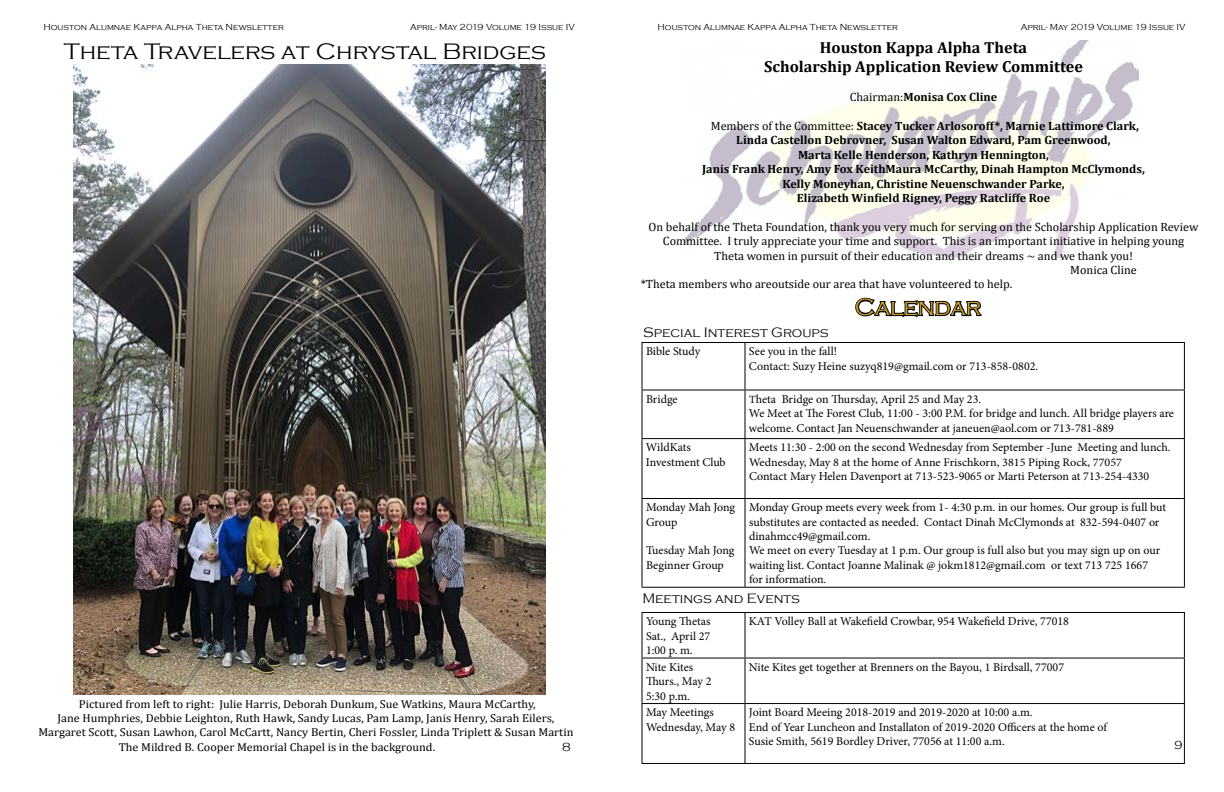
<style>
.page{position:relative;width:1224px;height:792px;background:#fff}
.page>*{position:absolute;margin:0;border:0;box-sizing:border-box;transform-origin:0 0}
.t1{font:300 24px "Copperplate Gothic";color:#d2a32a}
.t2{font:300 23px "Copperplate Gothic";color:#000;scale:1.05 1}
.t3{font:700 16px/19.2px "Cambria";color:#000;text-align:center}
.t4{font:300 14px "Copperplate Gothic";color:#000}
.t5{font:12px/14.4px "Minion Pro";color:#000}
.t6{font:700 12px/14.4px "Cambria";color:#000;text-align:center}
.t7{font:12px "Cambria";color:#000}
.t8{font:300 12px "Copperplate Gothic";color:#000}
.t9{font:11.6px "Minion Pro";letter-spacing:-.005em;color:#000;scale:1.04 1}
.t10{font:11.5px "Cambria";color:#000;scale:1.05 1}
.t11{font:300 9px "Copperplate Gothic";color:#000}
.s1{font-weight:400}
.s2{font-size:11px}
</style>
<div class="page">
<hr style="left:642px;top:342px;width:103px;height:1px;background:#000">
<hr style="left:642px;top:343px;width:1px;height:47px;background:#000">
<hr style="left:745px;top:342px;width:440px;height:1px;background:#000">
<hr style="left:745px;top:343px;width:1px;height:47px;background:#000">
<hr style="left:1184px;top:343px;width:1px;height:47px;background:#000">
<hr style="left:642px;top:390px;width:103px;height:1px;background:#000">
<hr style="left:642px;top:391px;width:1px;height:47px;background:#000">
<hr style="left:745px;top:390px;width:440px;height:1px;background:#000">
<hr style="left:745px;top:391px;width:1px;height:47px;background:#000">
<hr style="left:1184px;top:391px;width:1px;height:47px;background:#000">
<hr style="left:642px;top:438px;width:103px;height:1px;background:#000">
<hr style="left:642px;top:439px;width:1px;height:59px;background:#000">
<hr style="left:745px;top:438px;width:440px;height:1px;background:#000">
<hr style="left:745px;top:439px;width:1px;height:59px;background:#000">
<hr style="left:1184px;top:439px;width:1px;height:59px;background:#000">
<hr style="left:642px;top:498px;width:103px;height:1px;background:#000">
<hr style="left:642px;top:499px;width:1px;height:88px;background:#000">
<hr style="left:745px;top:498px;width:440px;height:1px;background:#000">
<hr style="left:745px;top:499px;width:1px;height:88px;background:#000">
<hr style="left:1184px;top:499px;width:1px;height:88px;background:#000">
<hr style="left:642px;top:587px;width:103px;height:1px;background:#000">
<hr style="left:745px;top:587px;width:440px;height:1px;background:#000">
<svg style="left:855px;top:297px;width:127px;height:20px"></svg>
<hr style="left:642px;top:612px;width:103px;height:1px;background:#000">
<hr style="left:642px;top:613px;width:1px;height:45px;background:#000">
<hr style="left:745px;top:612px;width:440px;height:1px;background:#000">
<hr style="left:745px;top:613px;width:1px;height:45px;background:#000">
<hr style="left:1184px;top:613px;width:1px;height:45px;background:#000">
<hr style="left:642px;top:658px;width:103px;height:1px;background:#000">
<hr style="left:642px;top:659px;width:1px;height:44px;background:#000">
<hr style="left:745px;top:658px;width:440px;height:1px;background:#000">
<hr style="left:745px;top:659px;width:1px;height:44px;background:#000">
<hr style="left:1184px;top:659px;width:1px;height:44px;background:#000">
<hr style="left:642px;top:703px;width:103px;height:1px;background:#000">
<hr style="left:642px;top:704px;width:1px;height:59px;background:#000">
<hr style="left:745px;top:703px;width:440px;height:1px;background:#000">
<hr style="left:745px;top:704px;width:1px;height:59px;background:#000">
<hr style="left:1184px;top:704px;width:1px;height:59px;background:#000">
<hr style="left:642px;top:763px;width:103px;height:1px;background:#000">
<hr style="left:745px;top:763px;width:440px;height:1px;background:#000">
<img style="left:685px;top:41px;width:453px;height:217px">
<img style="left:73px;top:65px;width:473px;height:630px">
<p class="t11" style="left:44px;top:23px;width:242px">Houston Alumnae Kappa Alpha Theta Newsletter</p>
<p class="t11" style="left:410px;top:23px;width:166px">April- May 2019 Volume 19 Issue IV</p>
<p class="t11" style="left:658px;top:23px;width:242px">Houston Alumnae Kappa Alpha Theta Newsletter</p>
<p class="t11" style="left:1021px;top:23px;width:166px">April- May 2019 Volume 19 Issue IV</p>
<h2 class="t2" style="left:64px;top:39px;width:461px">Theta Travelers at Chrystal Bridges</h2>
<h3 class="t3" style="left:764px;top:38px;width:320px">Houston Kappa Alpha Theta<br>Scholarship Application Review Committee</h3>
<p class="t6" style="left:850px;top:90px;width:149px"><span class="s1">Chairman:</span>Monisa Cox Cline</p>
<p class="t6" style="left:702px;top:118px;width:444px"><span class="s1">Members of the Committee:</span> Stacey Tucker Arlosoroff*, Marnie Lattimore Clark, Linda Castellon Debrovner, Susan Walton Edward, Pam Greenwood,<br>Marta Kelle Henderson, Kathryn Hennington,<br>Janis Frank Henry, Amy Fox KeithMaura McCarthy, Dinah Hampton McClymonds, Kelly Moneyhan, Christine Neuenschwander Parke,<br>Elizabeth Winfield Rigney, Peggy Ratcliffe Roe</p>
<p class="t7" style="left:649px;top:220px;width:551px">On behalf of the Theta Foundation, thank you very much for serving on the Scholarship Application Review</p>
<p class="t7" style="left:663px;top:234px;width:523px">Committee. I truly appreciate your time and support. This is an important initiative in helping young</p>
<p class="t7" style="left:714px;top:248px;width:420px">Theta women in pursuit of their education and their dreams ~ and we thank you!</p>
<p class="t7" style="left:1070px;top:263px;width:68px">Monica Cline</p>
<p class="t7" style="left:641px;top:277px;width:373px">*Theta members who areoutside our area that have volunteered to help.</p>
<p class="t4" style="left:643px;top:325px;width:187px">Special Interest Groups</p>
<h1 class="t1" style="left:855px;top:294px;width:128px">Calendar</h1>
<p class="t5" style="left:646px;top:344px;width:56px">Bible Study</p>
<p class="t5" style="left:749px;top:344px;width:291px">See you in the fall!<br>Contact: Suzy Heine suzyq819@gmail.com or 713-858-0802.</p>
<p class="t5" style="left:646px;top:392px;width:33px">Bridge</p>
<p class="t5" style="left:749px;top:392px;width:427px"><span class="s2">T</span>heta Bridge on Thursday, April 25 and May 23.<br>We Meet at The Forest Club, 11:00 - 3:00 P.M. for bridge and lunch. All bridge players are welcome. Contact Jan Neuenschwander at janeuen@aol.com or 713-781-889</p>
<p class="t5" style="left:646px;top:440px;width:81px">WildKats<br>Investment Club</p>
<p class="t5" style="left:749px;top:440px;width:423px">Meets 11:30 - 2:00 on the second Wednesday from September -June Meeting and lunch.</p>
<p class="t9" style="left:749px;top:454px;width:360px">Wednesday, May 8 at the home of Anne Frischkorn, 3815 Piping Rock, 77057</p>
<p class="t5" style="left:749px;top:469px;width:402px">Contact Mary Helen Davenport at 713-523-9065 or Marti Peterson at 713-254-4330</p>
<p class="t5" style="left:646px;top:500px;width:91px">Monday Mah Jong<br>Group</p>
<p class="t5" style="left:646px;top:543px;width:90px">Tuesday Mah Jong<br>Beginner Group</p>
<p class="t5" style="left:749px;top:500px;width:419px">Monday Group meets every week from 1- 4:30 p.m. in our homes. Our group is full but substitutes are contacted as needed. Contact Dinah McClymonds at 832-594-0407 or dinahmcc49@gmail.com.<br>We meet on every Tuesday at 1 p.m. Our group is full also but you may sign up on our waiting list. Contact Joanne Malinak @ jokm1812@gmail.com or text 713 725 1667<br>for information.</p>
<p class="t4" style="left:642px;top:591px;width:159px">Meetings and Events</p>
<p class="t5" style="left:646px;top:614px;width:66px;text-align:justify">Young Thetas Sat., April 27<br>1:00 p. m.</p>
<p class="t5" style="left:749px;top:614px;width:322px">KAT Volley Ball at Wakefield Crowbar, 954 Wakefield Drive, 77018</p>
<p class="t5" style="left:646px;top:660px;width:67px">Nite Kites<br>Thurs., May 2<br>5:30 p.m.</p>
<p class="t5" style="left:749px;top:660px;width:317px">Nite Kites get together at Brenners on the Bayou, 1 Birdsall, 77007</p>
<p class="t5" style="left:646px;top:705px;width:91px">May Meetings<br>Wednesday, May 8</p>
<p class="t5" style="left:749px;top:705px;width:360px">Joint Board Meeing 2018-2019 and 2019-2020 at 10:00 a.m.<br>End of Year Luncheon and Installaton of 2019-2020 Officers at the home of<br>Susie Smith, 5619 Bordley Driver, 77056 at 11:00 a.m.</p>
<p class="t10" style="left:79px;top:697px;width:436px">Pictured from left to right: Julie Harris, Deborah Dunkum, Sue Watkins, Maura McCarthy,</p>
<p class="t10" style="left:58px;top:711px;width:475px">Jane Humphries, Debbie Leighton, Ruth Hawk, Sandy Lucas, Pam Lamp, Janis Henry, Sarah Eilers,</p>
<p class="t10" style="left:38px;top:726px;width:511px">Margaret Scott, Susan Lawhon, Carol McCartt, Nancy Bertin, Cheri Fossler, Linda Triplett &amp; Susan Martin</p>
<p class="t10" style="left:119px;top:740px;width:303px">The Mildred B. Cooper Memorial Chapel is in the background.</p>
<p class="t8" style="left:562px;top:740px;width:10px">8</p>
<p class="t8" style="left:1174px;top:738px;width:10px">9</p>
</div>
